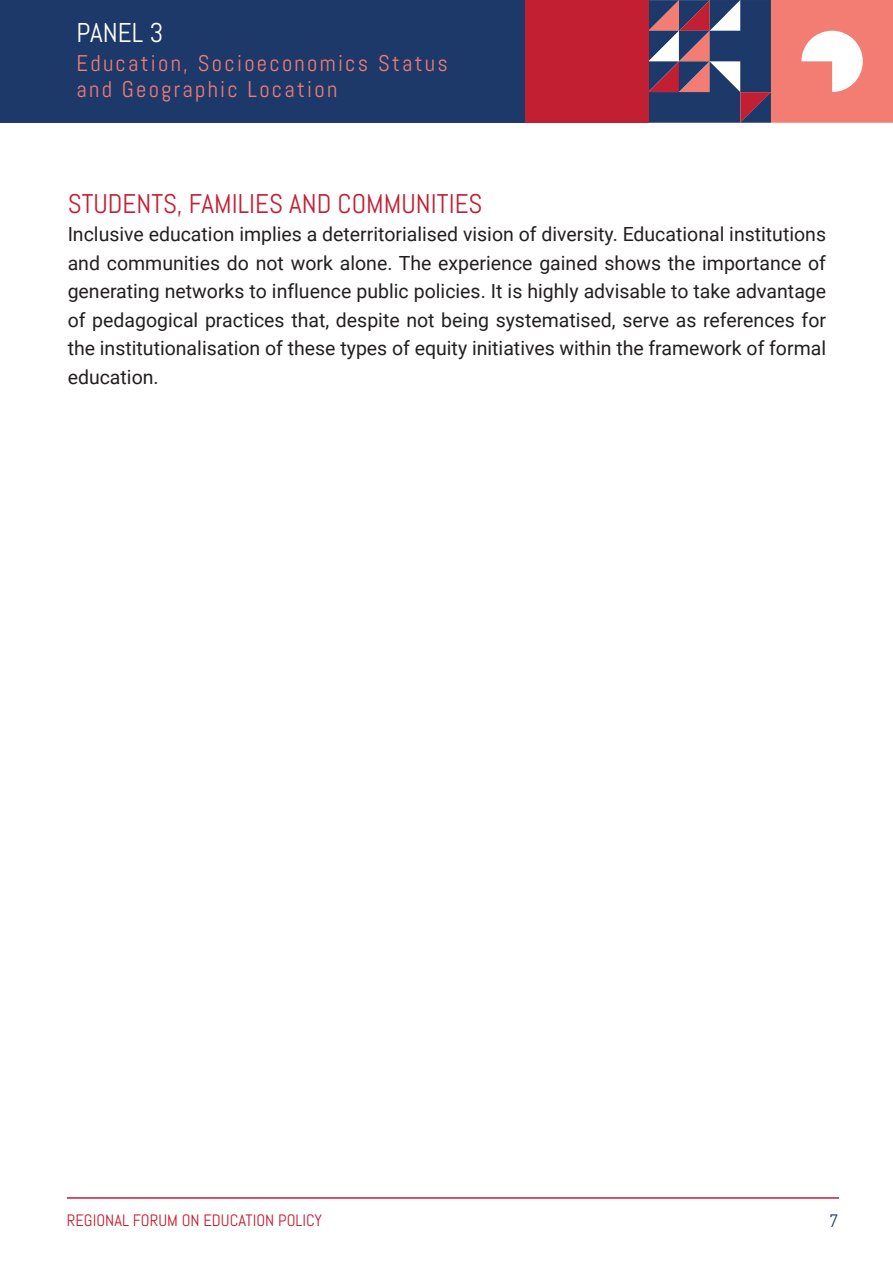
<style>
.page{position:relative;width:893px;height:1263px;background:#fff}
.page>*{position:absolute;margin:0;border:0;box-sizing:border-box;transform-origin:0 0}
.t1{font:27.15px "Abel";color:#fff}
.t2{font:27px "Abel";color:#c21f33}
.t3{font:22.65px/25.5px "Abel";letter-spacing:.1em;color:#f37c73}
.t4{font:19.5px/28.5px "Roboto";color:#231f20;text-align:justify}
.t5{font:18px "Abel";color:#1d3969}
.t6{font:16.5px "Abel";color:#c21f33}
</style>
<div class="page">
<div style="left:0;top:0;width:630px;height:123px;background:#1d3969"></div>
<svg style="left:648px;top:0;width:245px;height:123px;background:#a76f7d"></svg>
<div style="left:525px;top:0;width:123px;height:123px;background:#c21f33"></div>
<hr style="left:67px;top:1197px;width:772px;height:2px;background:#c21f33">
<h1 class="t1" style="left:76px;top:15px;width:89px">PANEL 3</h1>
<p class="t3" style="left:77px;top:51px;width:373px">Education, Socioeconomics Status and Geographic Location</p>
<h2 class="t2" style="left:68px;top:186px;width:416px">STUDENTS, FAMILIES AND COMMUNITIES</h2>
<p class="t4" style="left:68px;top:219px;width:760px">Inclusive education implies a deterritorialised vision of diversity. Educational institutions and communities do not work alone. The experience gained shows the importance of generating networks to influence public policies. It is highly advisable to take advantage of pedagogical practices that, despite not being systematised, serve as references for the institutionalisation of these types of equity initiatives within the framework of formal education.</p>
<p class="t6" style="left:67px;top:1209px;width:257px">REGIONAL FORUM ON EDUCATION POLICY</p>
<p class="t5" style="left:829px;top:1209px;width:11px">7</p>
</div>
